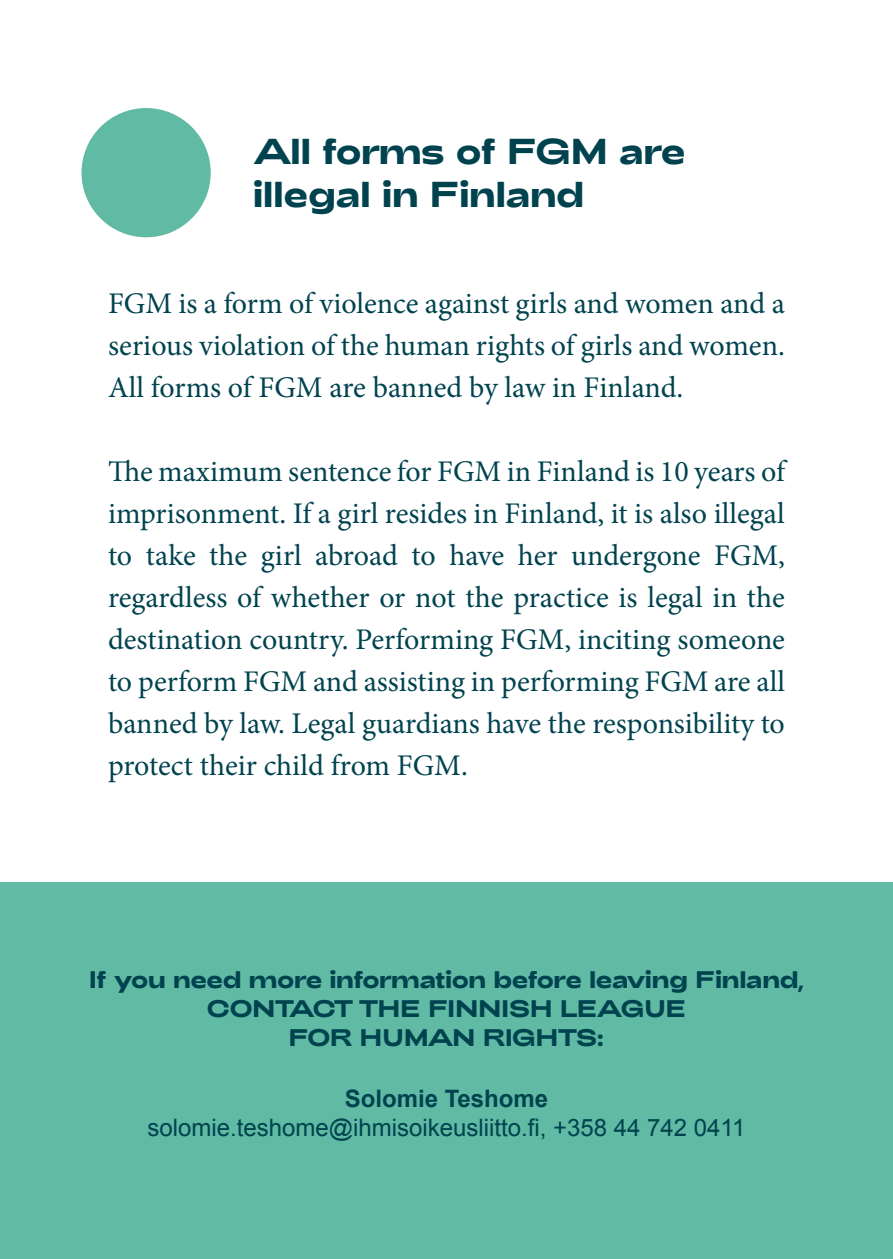
<style>
.page{position:relative;width:893px;height:1259px;background:#fff}
.page>*{position:absolute;margin:0;border:0;box-sizing:border-box;transform-origin:0 0}
.t1{font:700 36px/43.2px "Adieu";letter-spacing:-.015em;color:#00434f}
.t2{font:30px/42px "Minion Pro";letter-spacing:-.005em;color:#00434f;text-align:justify}
.Jos_tarvitse{font:700 24px/28.8px "Adieu";letter-spacing:-.02em;color:#00434f;text-align:center}
.t3{font:24px "Arial";color:#00434f}
.t4{font:700 24px "Arial";color:#00434f}
</style>
<div class="page">
<div style="left:0;top:882px;width:893px;height:377px;background:#60baa4"></div>
<div style="left:81px;top:108px;width:130px;height:129px;background:#60baa4;border-radius:50%"></div>
<p class="t1" style="left:253px;top:130px;width:434px">All forms of FGM are illegal in Finland</p>
<p class="t2" style="left:108px;top:283px;width:678px">FGM is a form of violence against girls and women and a serious violation of the human rights of girls and women.<br>All forms of FGM are banned by law in Finland.</p>
<p class="t2" style="left:108px;top:451px;width:678px">The maximum sentence for FGM in Finland is 10 years of imprisonment. If a girl resides in Finland, it is also illegal to take the girl abroad to have her undergone FGM, regardless of whether or not the practice is legal in the destination country. Performing FGM, inciting someone to perform FGM and assisting in performing FGM are all banned by law. Legal guardians have the responsibility to protect their child from FGM.</p>
<p class="Jos_tarvitse" style="left:89px;top:965px;width:717px">If you need more information before leaving Finland,<br>CONTACT THE FINNISH LEAGUE</p>
<p class="Jos_tarvitse" style="left:289px;top:1023px;width:317px">FOR HUMAN RIGHTS:</p>
<p class="t4" style="left:345px;top:1082px;width:205px">Solomie Teshome</p>
<p class="t3" style="left:147px;top:1111px;width:600px">solomie.teshome@ihmisoikeusliitto.fi, +358 44 742 0411</p>
</div>
